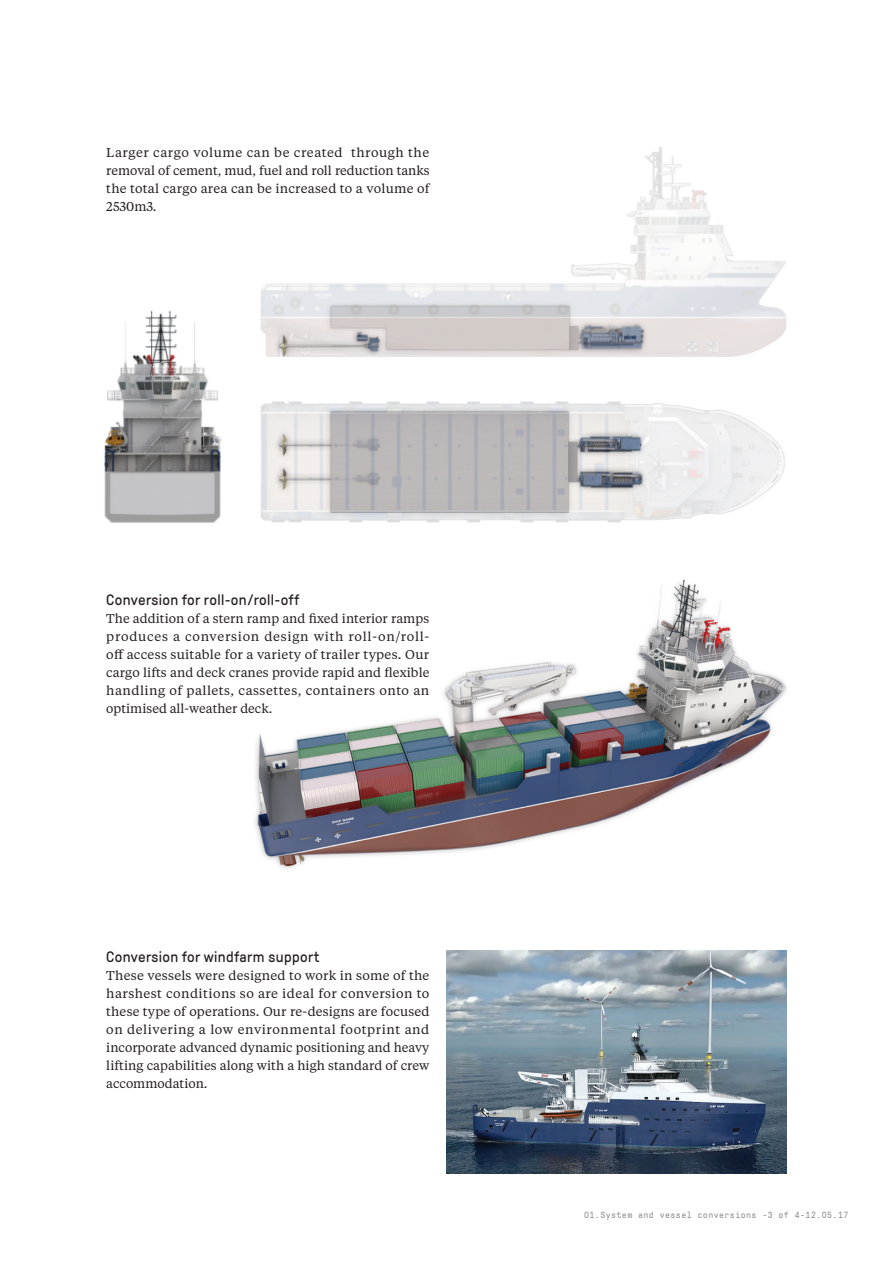
<style>
.page{position:relative;width:893px;height:1263px;background:#fff}
.page>*{position:absolute;margin:0;border:0;box-sizing:border-box;transform-origin:0 0}
.t1{font:15px "GT Pressura";letter-spacing:.025em;color:#231f20}
.t2{font:12.75px/18px "Tiempos Text";letter-spacing:.005em;color:#231f20;text-align:justify}
.t3{font:9px "GT Pressura Mono";letter-spacing:.05em;color:#939598}
</style>
<div class="page">
<img style="left:104px;top:147px;width:682px;height:376px">
<img style="left:255px;top:579px;width:531px;height:290px">
<img style="left:446px;top:950px;width:341px;height:224px">
<p class="t2" style="left:106px;top:143px;width:325px">Larger cargo volume can be created through the removal of cement, mud, fuel and roll reduction tanks the total cargo area can be increased to a volume of 2530m3.</p>
<p class="t1" style="left:106px;top:592px;width:195px">Conversion for roll-on/roll-off</p>
<p class="t2" style="left:106px;top:609px;width:325px">The addition of a stern ramp and fixed interior ramps produces a conversion design with roll-on/roll&shy;off access suitable for a variety of trailer types. Our cargo lifts and deck cranes provide rapid and flexible handling of pallets, cassettes, containers onto an optimised all-weather deck.</p>
<p class="t1" style="left:106px;top:949px;width:215px">Conversion for windfarm support</p>
<p class="t2" style="left:106px;top:966px;width:325px">These vessels were designed to work in some of the harshest conditions so are ideal for conversion to these type of operations. Our re-designs are focused on delivering a low environmental footprint and incorporate advanced dynamic positioning and heavy lifting capabilities along with a high standard of crew accommodation.</p>
<p class="t3" style="left:584px;top:1210px;width:266px">01.System and vessel conversions -3 of 4-12.05.17</p>
</div>
